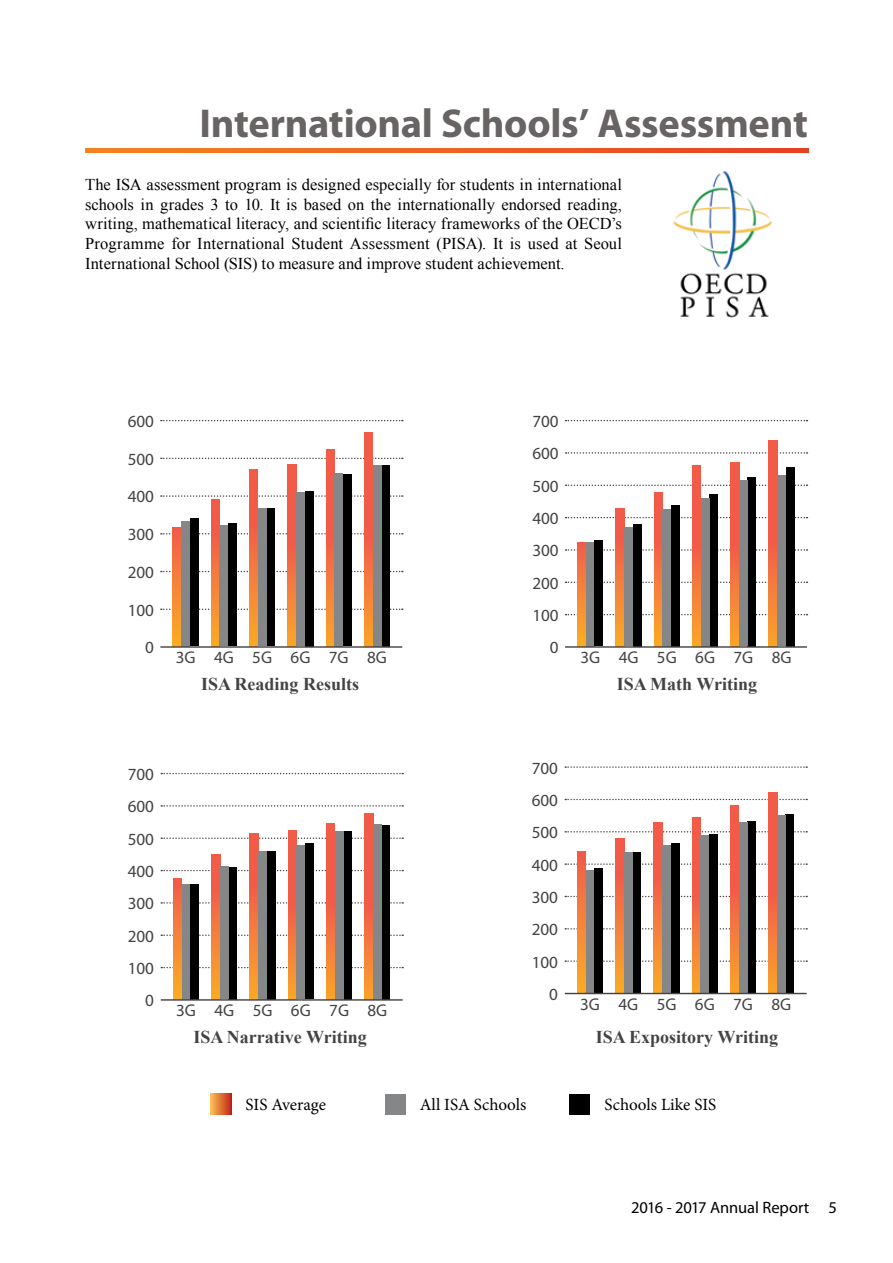
<style>
.page{position:relative;width:893px;height:1263px;background:#fff}
.page>*{position:absolute;margin:0;border:0;box-sizing:border-box;transform-origin:0 0}
.t1{font:700 40.5px "Myriad Pro";letter-spacing:-.01em;color:#676463}
.t2{font:700 18px "Times New Roman";color:#454242}
.t3{font:17.1px/32.4px "Myriad Pro";color:#454242}
.t4{font:17.1px "Minion Pro";letter-spacing:-.005em;color:#000}
.t5{font:16.5px/19.8px "Times New Roman";color:#000;text-align:justify}
.t6{font:16.5px "Myriad Pro";letter-spacing:-.005em;color:#000}
</style>
<div class="page">
<div style="left:211px;top:1094px;width:20px;height:20px;background:linear-gradient(to right,#f8ba50,#c8331c)"></div>
<div style="left:385px;top:1094px;width:20px;height:20px;background:#848688"></div>
<div style="left:570px;top:1094px;width:20px;height:20px;background:#000"></div>
<svg style="left:161px;top:420px;width:242px;height:1px"></svg>
<svg style="left:161px;top:533px;width:242px;height:1px"></svg>
<svg style="left:161px;top:495px;width:242px;height:2px"></svg>
<svg style="left:161px;top:458px;width:242px;height:1px"></svg>
<svg style="left:161px;top:571px;width:242px;height:1px"></svg>
<svg style="left:161px;top:608px;width:242px;height:2px"></svg>
<svg style="left:173px;top:527px;width:8px;height:119px"></svg>
<div style="left:181px;top:521px;width:9px;height:125px;background:#848688"></div>
<div style="left:190px;top:518px;width:8px;height:128px;background:#000"></div>
<div style="left:228px;top:524px;width:9px;height:122px;background:#000"></div>
<svg style="left:211px;top:499px;width:9px;height:147px"></svg>
<div style="left:220px;top:525px;width:8px;height:121px;background:#848688"></div>
<div style="left:266px;top:509px;width:9px;height:137px;background:#000"></div>
<svg style="left:249px;top:469px;width:9px;height:177px;background:#f4763d"></svg>
<div style="left:258px;top:509px;width:8px;height:137px;background:#848688"></div>
<div style="left:305px;top:491px;width:8px;height:155px;background:#000"></div>
<svg style="left:288px;top:465px;width:8px;height:181px"></svg>
<div style="left:296px;top:492px;width:9px;height:154px;background:#848688"></div>
<div style="left:343px;top:474px;width:8px;height:172px;background:#000"></div>
<svg style="left:326px;top:450px;width:8px;height:196px;background:#f3703f"></svg>
<div style="left:334px;top:473px;width:9px;height:173px;background:#848688"></div>
<div style="left:381px;top:465px;width:9px;height:181px;background:#000"></div>
<svg style="left:364px;top:432px;width:9px;height:214px;background:#f36e40"></svg>
<div style="left:373px;top:465px;width:8px;height:181px;background:#848688"></div>
<svg style="left:566px;top:420px;width:241px;height:1px"></svg>
<svg style="left:566px;top:549px;width:241px;height:2px"></svg>
<svg style="left:566px;top:517px;width:241px;height:1px"></svg>
<svg style="left:566px;top:485px;width:241px;height:1px"></svg>
<svg style="left:566px;top:452px;width:241px;height:2px"></svg>
<svg style="left:566px;top:582px;width:241px;height:1px"></svg>
<svg style="left:566px;top:614px;width:241px;height:1px"></svg>
<svg style="left:578px;top:543px;width:8px;height:103px"></svg>
<div style="left:586px;top:542px;width:9px;height:104px;background:#848688"></div>
<div style="left:595px;top:540px;width:8px;height:106px;background:#000"></div>
<div style="left:633px;top:524px;width:8px;height:122px;background:#000"></div>
<svg style="left:616px;top:509px;width:8px;height:137px"></svg>
<div style="left:624px;top:527px;width:9px;height:119px;background:#848688"></div>
<div style="left:671px;top:505px;width:9px;height:141px;background:#000"></div>
<svg style="left:654px;top:492px;width:9px;height:154px"></svg>
<div style="left:663px;top:509px;width:8px;height:137px;background:#848688"></div>
<div style="left:709px;top:494px;width:9px;height:152px;background:#000"></div>
<svg style="left:692px;top:466px;width:9px;height:180px;background:#f3703f"></svg>
<div style="left:701px;top:498px;width:8px;height:148px;background:#848688"></div>
<div style="left:748px;top:477px;width:8px;height:169px;background:#000"></div>
<svg style="left:731px;top:463px;width:8px;height:183px"></svg>
<div style="left:739px;top:480px;width:9px;height:166px;background:#848688"></div>
<div style="left:786px;top:467px;width:8px;height:179px;background:#000"></div>
<svg style="left:769px;top:441px;width:8px;height:205px;background:#f36e40"></svg>
<div style="left:777px;top:475px;width:9px;height:171px;background:#848688"></div>
<svg style="left:161px;top:773px;width:242px;height:1px"></svg>
<svg style="left:161px;top:902px;width:242px;height:2px"></svg>
<svg style="left:161px;top:870px;width:242px;height:1px"></svg>
<svg style="left:161px;top:837px;width:242px;height:2px"></svg>
<svg style="left:161px;top:805px;width:242px;height:2px"></svg>
<svg style="left:161px;top:934px;width:242px;height:2px"></svg>
<svg style="left:161px;top:967px;width:242px;height:1px"></svg>
<svg style="left:173px;top:879px;width:9px;height:120px"></svg>
<div style="left:182px;top:884px;width:8px;height:115px;background:#848688"></div>
<div style="left:190px;top:884px;width:9px;height:115px;background:#000"></div>
<div style="left:229px;top:867px;width:8px;height:132px;background:#000"></div>
<svg style="left:212px;top:854px;width:8px;height:145px"></svg>
<div style="left:220px;top:867px;width:9px;height:132px;background:#848688"></div>
<div style="left:267px;top:851px;width:8px;height:148px;background:#000"></div>
<svg style="left:250px;top:833px;width:8px;height:166px"></svg>
<div style="left:258px;top:851px;width:9px;height:148px;background:#848688"></div>
<div style="left:305px;top:844px;width:9px;height:155px;background:#000"></div>
<svg style="left:288px;top:830px;width:9px;height:169px;background:#e87246"></svg>
<div style="left:297px;top:845px;width:8px;height:154px;background:#848688"></div>
<div style="left:343px;top:831px;width:9px;height:168px;background:#000"></div>
<svg style="left:326px;top:824px;width:9px;height:175px;background:#f36f3f"></svg>
<div style="left:335px;top:831px;width:8px;height:168px;background:#848688"></div>
<div style="left:382px;top:825px;width:8px;height:174px;background:#000"></div>
<svg style="left:365px;top:813px;width:8px;height:186px"></svg>
<div style="left:373px;top:824px;width:9px;height:175px;background:#848688"></div>
<svg style="left:565px;top:766px;width:242px;height:2px"></svg>
<svg style="left:565px;top:896px;width:242px;height:1px"></svg>
<svg style="left:565px;top:863px;width:242px;height:2px"></svg>
<svg style="left:565px;top:831px;width:242px;height:1px"></svg>
<svg style="left:565px;top:799px;width:242px;height:1px"></svg>
<svg style="left:565px;top:928px;width:242px;height:1px"></svg>
<svg style="left:565px;top:960px;width:242px;height:2px"></svg>
<svg style="left:577px;top:851px;width:9px;height:142px"></svg>
<div style="left:586px;top:870px;width:8px;height:123px;background:#848688"></div>
<div style="left:594px;top:868px;width:9px;height:125px;background:#000"></div>
<div style="left:633px;top:853px;width:8px;height:140px;background:#000"></div>
<svg style="left:615px;top:839px;width:9px;height:154px"></svg>
<div style="left:624px;top:853px;width:9px;height:140px;background:#848688"></div>
<div style="left:671px;top:843px;width:8px;height:150px;background:#000"></div>
<svg style="left:654px;top:823px;width:8px;height:170px"></svg>
<div style="left:662px;top:845px;width:9px;height:148px;background:#848688"></div>
<div style="left:709px;top:835px;width:9px;height:158px;background:#000"></div>
<svg style="left:692px;top:818px;width:9px;height:175px;background:#e87246"></svg>
<div style="left:701px;top:836px;width:8px;height:157px;background:#848688"></div>
<div style="left:747px;top:821px;width:9px;height:172px;background:#000"></div>
<svg style="left:730px;top:805px;width:9px;height:188px;background:#f36f3f"></svg>
<div style="left:739px;top:822px;width:8px;height:171px;background:#848688"></div>
<div style="left:786px;top:814px;width:8px;height:179px;background:#000"></div>
<svg style="left:769px;top:793px;width:8px;height:200px;background:#f26d40"></svg>
<div style="left:777px;top:816px;width:9px;height:177px;background:#848688"></div>
<img style="left:673px;top:171px;width:99px;height:147px">
<svg style="left:85px;top:149px;width:723px;height:4px;background:#ed6220"></svg>
<hr style="left:160px;top:646px;width:242px;height:2px;background:#454242">
<hr style="left:565px;top:646px;width:242px;height:2px;background:#454242">
<hr style="left:565px;top:993px;width:242px;height:1px;background:#454242">
<hr style="left:161px;top:999px;width:242px;height:2px;background:#454242">
<h1 class="t1" style="left:199px;top:97px;width:610px">International Schools’ Assessment</h1>
<p class="t5" style="left:85px;top:174px;width:538px">The ISA assessment program is designed especially for students in international schools in grades 3 to 10. It is based on the internationally endorsed reading, writing, mathematical literacy, and scientific literacy frameworks of the OECD’s Programme for International Student Assessment (PISA). It is used at Seoul International School (SIS) to measure and improve student achievement.</p>
<p class="t3" style="left:128px;top:405px;width:28px">600</p>
<p class="t3" style="left:128px;top:442px;width:28px">500</p>
<p class="t3" style="left:128px;top:480px;width:28px">400</p>
<p class="t3" style="left:128px;top:518px;width:28px">300</p>
<p class="t3" style="left:128px;top:556px;width:28px">200</p>
<p class="t3" style="left:128px;top:593px;width:28px">100</p>
<p class="t3" style="left:145px;top:631px;width:10px">0</p>
<p class="t3" style="left:176px;top:641px;width:213px">3G 4G 5G 6G 7G 8G</p>
<p class="t2" style="left:201px;top:672px;width:160px">ISA Reading Results</p>
<p class="t3" style="left:532px;top:405px;width:28px">700<br>600</p>
<p class="t3" style="left:532px;top:469px;width:28px">500</p>
<p class="t3" style="left:532px;top:502px;width:28px">400</p>
<p class="t3" style="left:532px;top:534px;width:28px;text-align:right">300<br>200<br>100<br>0</p>
<p class="t3" style="left:580px;top:641px;width:213px">3G 4G 5G 6G 7G 8G</p>
<p class="t2" style="left:617px;top:672px;width:142px">ISA Math Writing</p>
<p class="t3" style="left:128px;top:758px;width:28px">700<br>600</p>
<p class="t3" style="left:128px;top:822px;width:28px">500</p>
<p class="t3" style="left:128px;top:855px;width:28px">400</p>
<p class="t3" style="left:128px;top:887px;width:28px;text-align:right">300<br>200<br>100<br>0</p>
<p class="t3" style="left:532px;top:751px;width:28px">700<br>600</p>
<p class="t3" style="left:532px;top:816px;width:28px">500</p>
<p class="t3" style="left:176px;top:994px;width:213px">3G 4G 5G 6G 7G 8G</p>
<p class="t2" style="left:193px;top:1025px;width:175px">ISA Narrative Writing</p>
<p class="t3" style="left:532px;top:848px;width:28px">400</p>
<p class="t3" style="left:532px;top:881px;width:28px;text-align:right">300<br>200<br>100<br>0</p>
<p class="t3" style="left:580px;top:987px;width:213px">3G 4G 5G 6G 7G 8G</p>
<p class="t2" style="left:596px;top:1025px;width:184px">ISA Expository Writing</p>
<p class="t4" style="left:246px;top:1093px;width:82px">SIS Average</p>
<p class="t4" style="left:420px;top:1093px;width:108px">All ISA Schools</p>
<p class="t4" style="left:605px;top:1093px;width:113px">Schools Like SIS</p>
<p class="t6" style="left:631px;top:1197px;width:207px">2016 - 2017 Annual Report 5</p>
</div>
